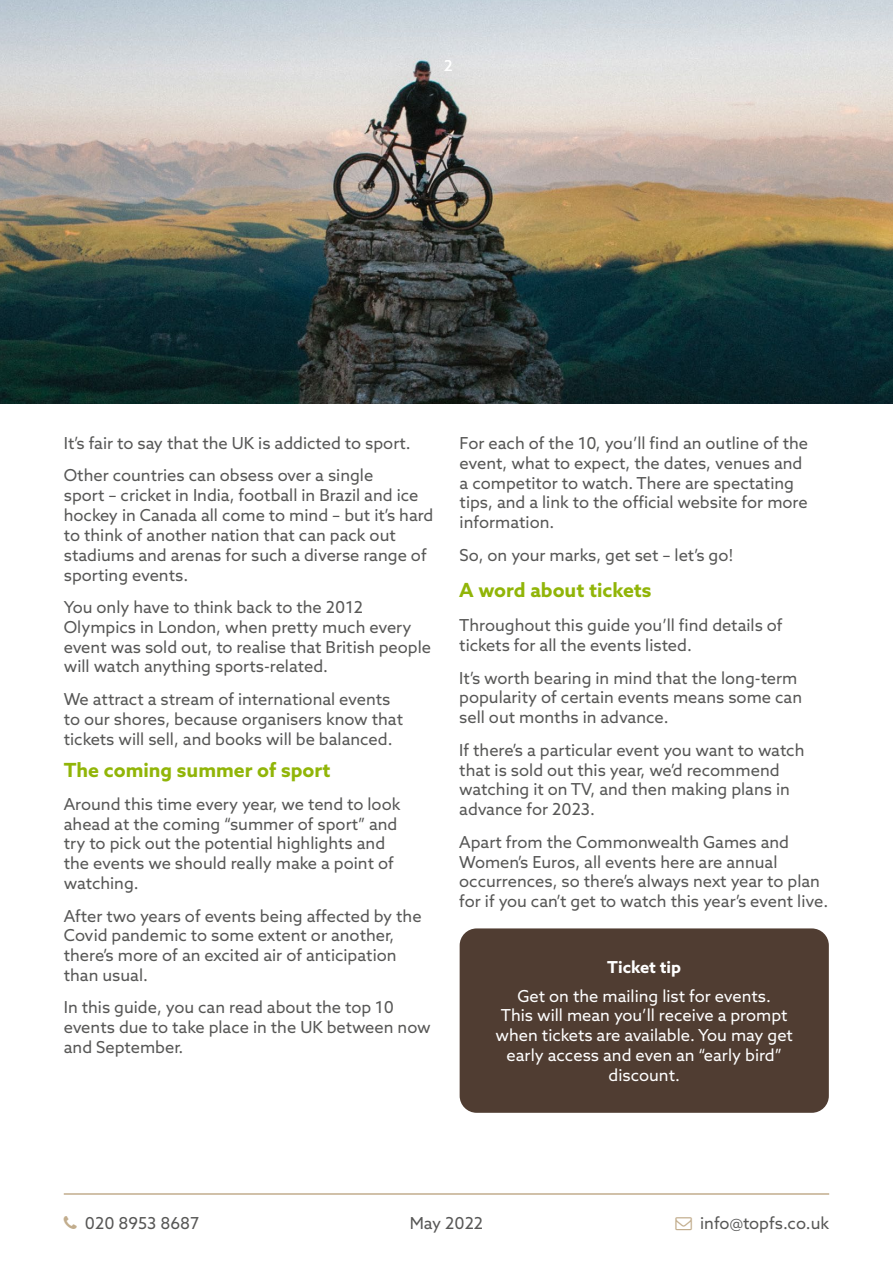
<style>
.page{position:relative;width:893px;height:1263px;background:#fff}
.page>*{position:absolute;margin:0;border:0;box-sizing:border-box;transform-origin:0 0}
.t1{font:700 19.5px "Azo Sans";color:#91b508}
.t2{font:16.5px/19.8px "Azo Sans";color:#575756}
.t3{font:16.5px/19.8px "Azo Sans";color:#fff;text-align:center}
.t4{font:700 16.5px "Azo Sans";color:#fff}
.t5{font:15px "Azo Sans";color:#fff}
</style>
<div class="page">
<img style="left:0;top:0;width:893px;height:404px">
<hr style="left:64px;top:1193px;width:765px;height:2px;background:#c2ad8d">
<div style="left:460px;top:928px;width:369px;height:185px;background:#503d32;border-radius:17px"></div>
<p class="t5" style="left:444px;top:56px;width:10px">2</p>
<p class="t2" style="left:64px;top:427px;width:348px;line-height:32.5px">It’s fair to say that the UK is addicted to sport.<br>Other countries can obsess over a single</p>
<p class="t2" style="left:64px;top:485px;width:371px">sport – cricket in India, football in Brazil and ice hockey in Canada all come to mind – but it’s hard to think of another nation that can pack out stadiums and arenas for such a diverse range of sporting events.</p>
<p class="t2" style="left:64px;top:597px;width:369px">You only have to think back to the 2012<br>Olympics in London, when pretty much every event was sold out, to realise that British people will watch anything sports-related.</p>
<p class="t2" style="left:64px;top:689px;width:341px">We attract a stream of international events to our shores, because organisers know that tickets will sell, and books will be balanced.</p>
<p class="t1" style="left:64px;top:757px;width:268px">The coming summer of sport</p>
<p class="t2" style="left:64px;top:794px;width:338px">Around this time every year, we tend to look ahead at the coming “summer of sport” and try to pick out the potential highlights and the events we should really make a point of watching.</p>
<p class="t2" style="left:64px;top:905px;width:359px">After two years of events being affected by the Covid pandemic to some extent or another, there’s more of an excited air of anticipation than usual.</p>
<p class="t2" style="left:64px;top:997px;width:368px">In this guide, you can read about the top 10 events due to take place in the UK between now and September.</p>
<p class="t2" style="left:460px;top:433px;width:350px">For each of the 10, you’ll find an outline of the event, what to expect, the dates, venues and a competitor to watch. There are spectating tips, and a link to the official website for more information.</p>
<p class="t2" style="left:460px;top:545px;width:275px">So, on your marks, get set – let’s go!</p>
<p class="t1" style="left:459px;top:577px;width:194px">A word about tickets</p>
<p class="t2" style="left:459px;top:615px;width:325px">Throughout this guide you’ll find details of tickets for all the events listed.</p>
<p class="t2" style="left:459px;top:668px;width:344px">It’s worth bearing in mind that the long-term popularity of certain events means some can sell out months in advance.</p>
<p class="t2" style="left:459px;top:740px;width:347px">If there’s a particular event you want to watch that is sold out this year, we’d recommend watching it on TV, and then making plans in advance for 2023.</p>
<p class="t2" style="left:459px;top:832px;width:370px">Apart from the Commonwealth Games and Women’s Euros, all events here are annual occurrences, so there’s always next year to plan for if you can’t get to watch this year’s event live.</p>
<p class="t4" style="left:607px;top:956px;width:75px">Ticket tip</p>
<p class="t3" style="left:495px;top:986px;width:299px">Get on the mailing list for events.<br>This will mean you’ll receive a prompt when tickets are available. You may get early access and even an “early bird” discount.</p>
<p class="t2" style="left:85px;top:1213px;width:116px">020 8953 8687</p>
<p class="t2" style="left:700px;top:1213px;width:130px">info@topfs.co.uk</p>
<p class="t2" style="left:410px;top:1213px;width:75px">May 2022</p>
</div>
